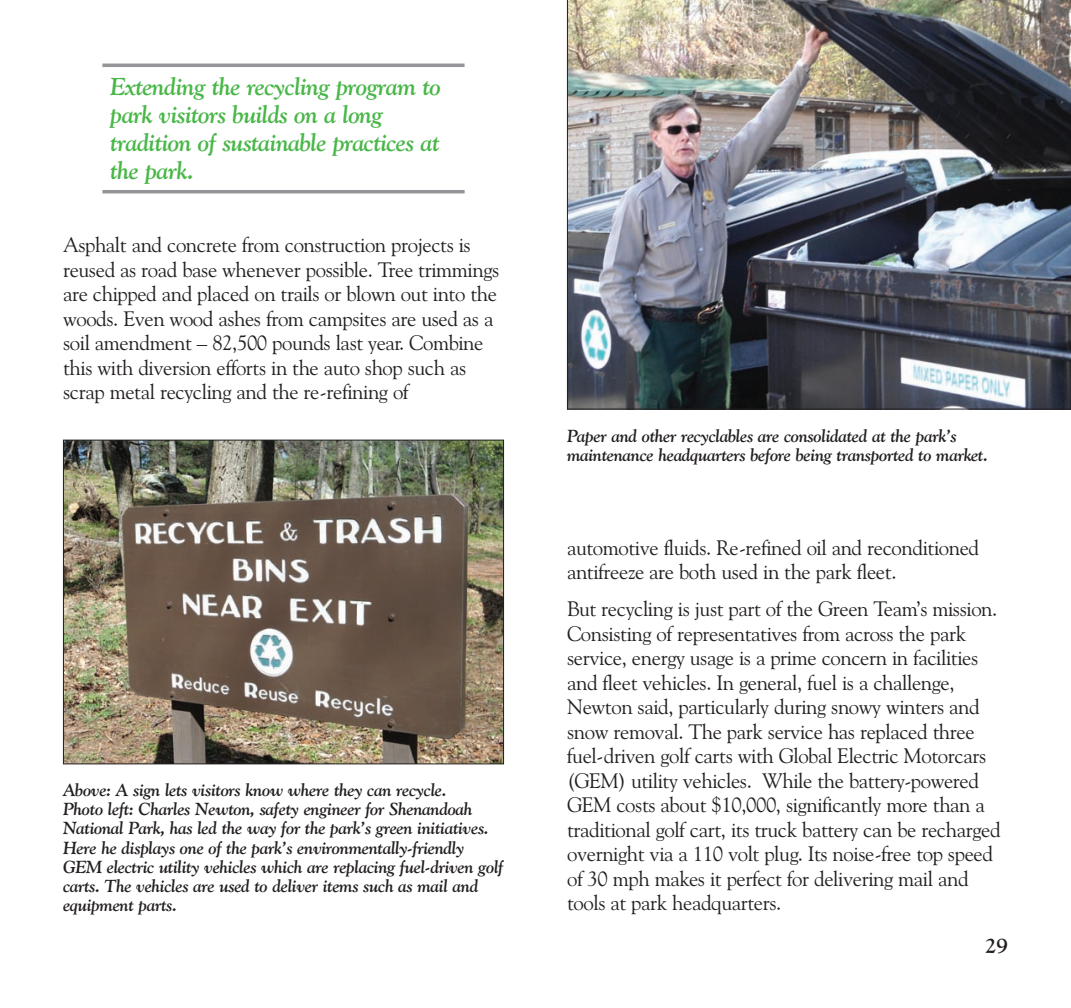
<style>
.page{position:relative;width:1071px;height:1008px;background:#fff}
.page>*{position:absolute;margin:0;border:0;box-sizing:border-box;transform-origin:0 0}
.t1{font:italic 700 24.5px/28px "Goudy Old Style BT";letter-spacing:-.02em;color:#49b748}
.t2{font:21px/24.5px "Goudy Old Style BT";letter-spacing:-.02em;color:#231f20}
.t3{font:700 21px "Goudy Old Style BT";color:#231f20}
.t4{font:italic 700 17.5px/19.2px "Goudy Old Style BT";letter-spacing:-.015em;color:#231f20}
</style>
<div class="page">
<hr style="left:102px;top:64px;width:363px;height:3px;background:#939598">
<hr style="left:102px;top:190px;width:363px;height:3px;background:#939598">
<img style="left:567px;top:0;width:504px;height:410px">
<img style="left:65px;top:442px;width:437px;height:320px">
<div style="left:63px;top:440px;width:441px;height:324px;border:1px solid #231f20"></div>
<p class="t1" style="left:110px;top:72px;width:332px">Extending the recycling program to park visitors builds on a long tradition of sustainable practices at the park.</p>
<p class="t2" style="left:63px;top:232px;width:438px">Asphalt and concrete from construction projects is reused as road base whenever possible. Tree trimmings are chipped and placed on trails or blown out into the woods. Even wood ashes from campsites are used as a soil amendment – 82,500 pounds last year. Combine this with diversion efforts in the auto shop such as scrap metal recycling and the re-refining of</p>
<p class="t4" style="left:63px;top:780px;width:442px">Above: A sign lets visitors know where they can recycle.<br>Photo left: Charles Newton, safety engineer for Shenandoah National Park, has led the way for the park’s green initiatives.<br>Here he displays one of the park’s environmentally-friendly GEM electric utility vehicles which are replacing fuel-driven golf carts. The vehicles are used to deliver items such as mail and equipment parts.</p>
<p class="t4" style="left:567px;top:426px;width:422px">Paper and other recyclables are consolidated at the park’s maintenance headquarters before being transported to market.</p>
<p class="t2" style="left:567px;top:535px;width:414px">automotive fluids. Re-refined oil and reconditioned antifreeze are both used in the park fleet.</p>
<p class="t2" style="left:567px;top:596px;width:435px">But recycling is just part of the Green Team’s mission.<br>Consisting of representatives from across the park service, energy usage is a prime concern in facilities and fleet vehicles. In general, fuel is a challenge, Newton said, particularly during snowy winters and snow removal. The park service has replaced three fuel-driven golf carts with Global Electric Motorcars (GEM) utility vehicles. While the battery-powered GEM costs about $10,000, significantly more than a traditional golf cart, its truck battery can be recharged overnight via a 110 volt plug. Its noise-free top speed of 30 mph makes it perfect for delivering mail and tools at park headquarters.</p>
<p class="t3" style="left:985px;top:932px;width:24px">29</p>
</div>
